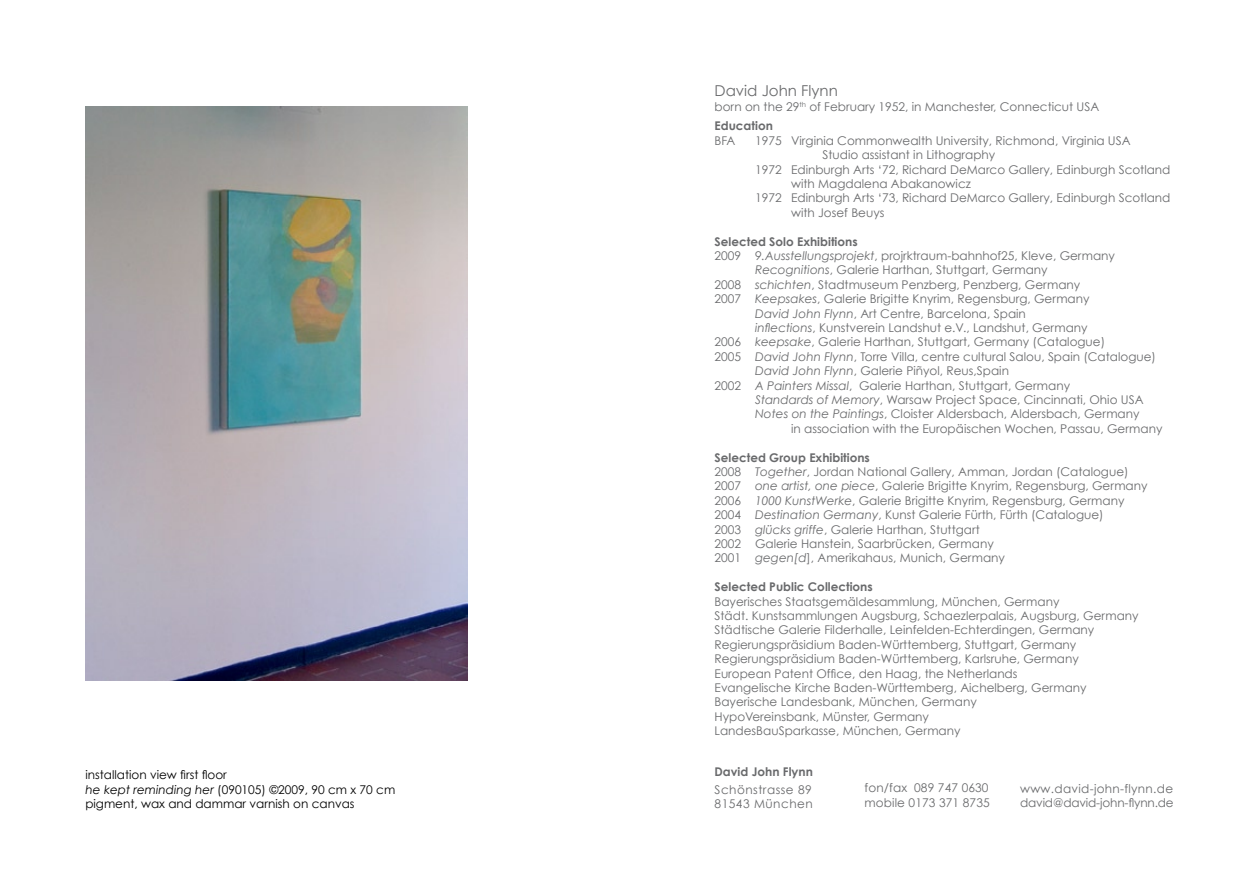
<style>
.page{position:relative;width:1259px;height:893px;background:#fff}
.page>*{position:absolute;margin:0;border:0;box-sizing:border-box;transform-origin:0 0}
.t1{font:15px "Century Gothic";color:#696a6c}
.t2{font:12px/14.4px "Century Gothic";color:#696a6c}
.t3{font:12px/14.4px "Century Gothic";color:#000}
.t4{font:700 12px "Century Gothic";color:#696a6c}
.t5{font:12px/14.4px "Century Gothic";letter-spacing:.04em;color:#696a6c}
.s1{font-style:italic}
.s2{font-weight:700}
</style>
<div class="page">
<img style="left:85px;top:106px;width:382px;height:574px">
<p class="t3" style="left:85px;top:767px;width:311px">installation view first floor<br><span class="s1">he kept reminding her</span> (090105) ©2009, 90 cm x 70 cm pigment, wax and dammar varnish on canvas</p>
<p class="t1" style="left:714px;top:82px;width:125px">David John Flynn</p>
<p class="t2" style="left:714px;top:99px;width:386px">born on the 29<sup>th</sup> of February 1952, in Manchester, Connecticut USA</p>
<p class="t4" style="left:714px;top:118px;width:60px">Education</p>
<p class="t2" style="left:714px;top:133px;width:22px">BFA</p>
<p class="t2" style="left:755px;top:133px;width:377px">1975 Virginia Commonwealth University, Richmond, Virginia USA</p>
<p class="t2" style="left:822px;top:147px;width:174px">Studio assistant in Lithography</p>
<p class="t2" style="left:755px;top:162px;width:417px">1972 Edinburgh Arts ‘72, Richard DeMarco Gallery, Edinburgh Scotland</p>
<p class="t2" style="left:791px;top:176px;width:181px">with Magdalena Abakanowicz</p>
<p class="t2" style="left:755px;top:191px;width:417px">1972 Edinburgh Arts ‘73, Richard DeMarco Gallery, Edinburgh Scotland</p>
<p class="t2" style="left:791px;top:205px;width:95px">with Josef Beuys</p>
<p class="t4" style="left:714px;top:234px;width:145px">Selected Solo Exhibitions</p>
<p class="t2" style="left:714px;top:248px;width:402px">2009 <span class="s1">9.Ausstellungsprojekt</span>, projrktraum-bahnhof25, Kleve, Germany</p>
<p class="t2" style="left:755px;top:263px;width:294px"><span class="s1">Recognitions</span>, Galerie Harthan, Stuttgart, Germany</p>
<p class="t2" style="left:714px;top:277px;width:367px">2008 <span class="s1">schichten</span>, Stadtmuseum Penzberg, Penzberg, Germany</p>
<p class="t2" style="left:714px;top:291px;width:376px">2007 <span class="s1">Keepsakes</span>, Galerie Brigitte Knyrim, Regensburg, Germany</p>
<p class="t2" style="left:755px;top:306px;width:272px"><span class="s1">David John Flynn</span>, Art Centre, Barcelona, Spain</p>
<p class="t2" style="left:755px;top:320px;width:334px"><span class="s1">inflections</span>, Kunstverein Landshut e.V., Landshut, Germany</p>
<p class="t2" style="left:714px;top:335px;width:392px">2006 <span class="s1">keepsake</span>, Galerie Harthan, Stuttgart, Germany (Catalogue)</p>
<p class="t2" style="left:714px;top:349px;width:443px">2005 <span class="s1">David John Flynn</span>, Torre Villa, centre cultural Salou, Spain (Catalogue)</p>
<p class="t2" style="left:755px;top:363px;width:255px"><span class="s1">David John Flynn</span>, Galerie Piñyol, Reus,Spain</p>
<p class="t2" style="left:714px;top:378px;width:357px">2002 <span class="s1">A Painters Missal</span>, Galerie Harthan, Stuttgart, Germany</p>
<p class="t2" style="left:755px;top:392px;width:390px"><span class="s1">Standards of Memory</span>, Warsaw Project Space, Cincinnati, Ohio USA</p>
<p class="t2" style="left:755px;top:407px;width:386px"><span class="s1">Notes on the Paintings</span>, Cloister Aldersbach, Aldersbach, Germany</p>
<p class="t2" style="left:791px;top:421px;width:373px">in association with the Europäischen Wochen, Passau, Germany</p>
<p class="t2" style="left:714px;top:450px;width:434px"><span class="s2">Selected Group Exhibitions<br></span>2008 <span class="s1">Together</span>, Jordan National Gallery, Amman, Jordan (Catalogue)<br>2007 <span class="s1">one artist, one piece</span>, Galerie Brigitte Knyrim, Regensburg, Germany 2006 <span class="s1">1000 KunstWerke</span>, Galerie Brigitte Knyrim, Regensburg, Germany 2004 <span class="s1">Destination Germany</span>, Kunst Galerie Fürth, Fürth (Catalogue)<br>2003 <span class="s1">glücks griffe</span>, Galerie Harthan, Stuttgart<br>2002 Galerie Hanstein, Saarbrücken, Germany<br>2001 <span class="s1">gegen[d</span>], Amerikahaus, Munich, Germany</p>
<p class="t4" style="left:714px;top:579px;width:160px">Selected Public Collections</p>
<p class="t2" style="left:714px;top:594px;width:425px">Bayerisches Staatsgemäldesammlung, München, Germany<br>Städt. Kunstsammlungen Augsburg, Schaezlerpalais, Augsburg, Germany Städtische Galerie Filderhalle, Leinfelden-Echterdingen, Germany Regierungspräsidium Baden-Württemberg, Stuttgart, Germany Regierungspräsidium Baden-Württemberg, Karlsruhe, Germany<br>European Patent Office, den Haag, the Netherlands<br>Evangelische Kirche Baden-Württemberg, Aichelberg, Germany Bayerische Landesbank, München, Germany<br>HypoVereinsbank, Münster, Germany<br>LandesBauSparkasse, München, Germany</p>
<p class="t4" style="left:714px;top:764px;width:100px">David John Flynn</p>
<p class="t5" style="left:714px;top:782px;width:100px">Schönstrasse 89<br>81543 München</p>
<p class="t2" style="left:864px;top:781px;width:127px">fon/fax 089 747 0630 mobile 0173 371 8735</p>
<p class="t2" style="left:1020px;top:781px;width:155px">www.david-john-flynn.de david@david-john-flynn.de</p>
</div>
